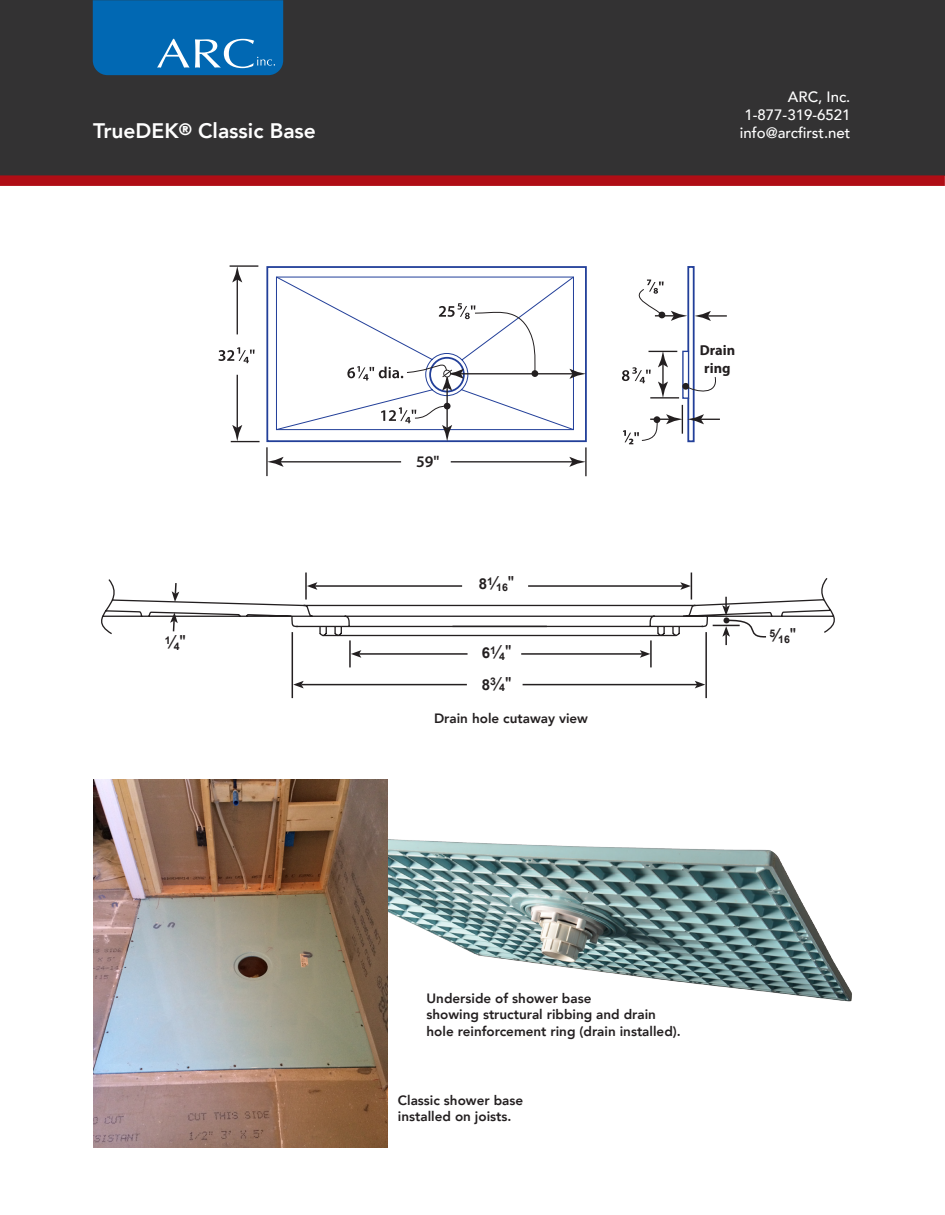
<style>
.page{position:relative;width:945px;height:1215px;background:#fff}
.page>*{position:absolute;margin:0;border:0;box-sizing:border-box;transform-origin:0 0}
.t1{font:800 21px "Avenir";color:#fff}
.t2{font:700 18px "Arial";color:#231f20}
.t3{font:600 16.2px "Myriad Pro";color:#231f20}
.t4{font:500 15px/18px "Avenir";color:#fff;text-align:right}
.t5{font:700 14.4px/17.2px "Myriad Pro";color:#231f20;text-align:center}
.t6{font:800 13.5px/16.2px "Avenir";color:#231f20}
.t7{font:700 10.5px "Arial";color:#231f20}
.s1{font-size:16.5px}
.s2{font-size:15px}
.s3{font-size:18px}
.s4{font-weight:400;font-size:18px}
.s5{font-weight:400}
</style>
<div class="page">
<div style="left:266px;top:266px;width:321px;height:176px;border:2px solid #223f99"></div>
<svg style="left:276px;top:276px;width:298px;height:155px"></svg>
<hr style="left:446px;top:385px;width:2px;height:45px;background:#231f20">
<hr style="left:458px;top:373px;width:117px;height:1px;background:#231f20">
<svg style="left:570px;top:369px;width:16px;height:10px"></svg>
<hr style="left:585px;top:447px;width:2px;height:29px;background:#231f20">
<hr style="left:266px;top:447px;width:2px;height:29px;background:#231f20">
<hr style="left:230px;top:265px;width:28px;height:2px;background:#231f20">
<hr style="left:237px;top:277px;width:1px;height:57px;background:#231f20">
<svg style="left:232px;top:266px;width:10px;height:16px"></svg>
<hr style="left:237px;top:375px;width:1px;height:55px;background:#231f20">
<svg style="left:231px;top:425px;width:29px;height:17px"></svg>
<hr style="left:278px;top:461px;width:123px;height:2px;background:#231f20">
<svg style="left:267px;top:457px;width:17px;height:10px"></svg>
<hr style="left:451px;top:461px;width:124px;height:2px;background:#231f20">
<svg style="left:569px;top:457px;width:17px;height:10px"></svg>
<svg style="left:218px;top:347px;width:37px;height:16px"></svg>
<svg style="left:381px;top:405px;width:71px;height:36px"></svg>
<div style="left:444px;top:403px;width:7px;height:7px;background:#231f20;border-radius:50%"></div>
<div style="left:531px;top:370px;width:7px;height:7px;background:#231f20;border-radius:50%"></div>
<hr style="left:705px;top:315px;width:22px;height:2px;background:#231f20">
<svg style="left:622px;top:266px;width:98px;height:178px"></svg>
<svg style="left:347px;top:303px;width:190px;height:88px"></svg>
<div style="left:0;top:0;width:945px;height:176px;background:#333233"></div>
<div style="left:0;top:175px;width:945px;height:11px;background:#b00d15"></div>
<svg style="left:93px;top:0;width:190px;height:75px;background:#0e6fb5"></svg>
<img style="left:387px;top:779px;width:465px;height:243px">
<img style="left:93px;top:779px;width:294px;height:369px">
<svg style="left:101px;top:576px;width:734px;height:61px"></svg>
<hr style="left:305px;top:573px;width:2px;height:27px;background:#231f20">
<hr style="left:349px;top:640px;width:2px;height:27px;background:#231f20">
<hr style="left:292px;top:632px;width:1px;height:66px;background:#231f20">
<hr style="left:705px;top:632px;width:2px;height:66px;background:#231f20">
<hr style="left:650px;top:640px;width:2px;height:27px;background:#231f20">
<hr style="left:315px;top:585px;width:147px;height:2px;background:#231f20">
<svg style="left:307px;top:582px;width:10px;height:8px"></svg>
<hr style="left:359px;top:653px;width:109px;height:2px;background:#231f20">
<svg style="left:351px;top:650px;width:10px;height:8px"></svg>
<hr style="left:301px;top:684px;width:166px;height:1px;background:#231f20">
<svg style="left:293px;top:681px;width:11px;height:7px"></svg>
<hr style="left:523px;top:684px;width:174px;height:1px;background:#231f20">
<svg style="left:695px;top:681px;width:10px;height:7px"></svg>
<hr style="left:528px;top:585px;width:155px;height:2px;background:#231f20">
<svg style="left:680px;top:573px;width:12px;height:27px"></svg>
<svg style="left:170px;top:612px;width:8px;height:21px"></svg>
<svg style="left:172px;top:581px;width:7px;height:21px"></svg>
<hr style="left:521px;top:653px;width:121px;height:2px;background:#231f20">
<svg style="left:640px;top:650px;width:10px;height:8px"></svg>
<svg style="left:713px;top:597px;width:55px;height:48px"></svg>
<h1 class="t1" style="left:93px;top:115px;width:224px">TrueDEK<span class="s1">®</span> Classic Base</h1>
<p class="t3" style="left:416px;top:452px;width:25px">59"</p>
<p class="t7" style="left:479px;top:580px;width:37px"><span class="s2">8</span>1<span class="s3">⁄</span>16<span class="s4">"</span></p>
<p class="t4" style="left:740px;top:87px;width:112px">ARC, Inc.<br>1-877-319-6521 info@arcfirst.net</p>
<p class="t5" style="left:700px;top:341px;width:37px">Drain ring</p>
<p class="t7" style="left:165px;top:633px;width:7px">1</p>
<p class="t7" style="left:775px;top:632px;width:23px"><span class="s3">⁄</span>16<span class="s4">"</span></p>
<p class="t7" style="left:769px;top:626px;width:7px">5</p>
<h2 class="t2" style="left:171px;top:630px;width:17px">⁄<sub>4</sub><span class="s5">"</span></h2>
<p class="t7" style="left:482px;top:646px;width:31px"><span class="s2">6</span>1<span class="s3">⁄</span>4<span class="s4">"</span></p>
<p class="t7" style="left:482px;top:677px;width:31px"><span class="s2">8</span>3<span class="s3">⁄</span>4<span class="s4">"</span></p>
<p class="t6" style="left:434px;top:710px;width:156px">Drain hole cutaway view</p>
<p class="t6" style="left:427px;top:991px;width:256px">Underside of shower base<br>showing structural ribbing and drain hole reinforcement ring (drain installed).</p>
<p class="t6" style="left:398px;top:1092px;width:127px">Classic shower base installed on joists.</p>
</div>
